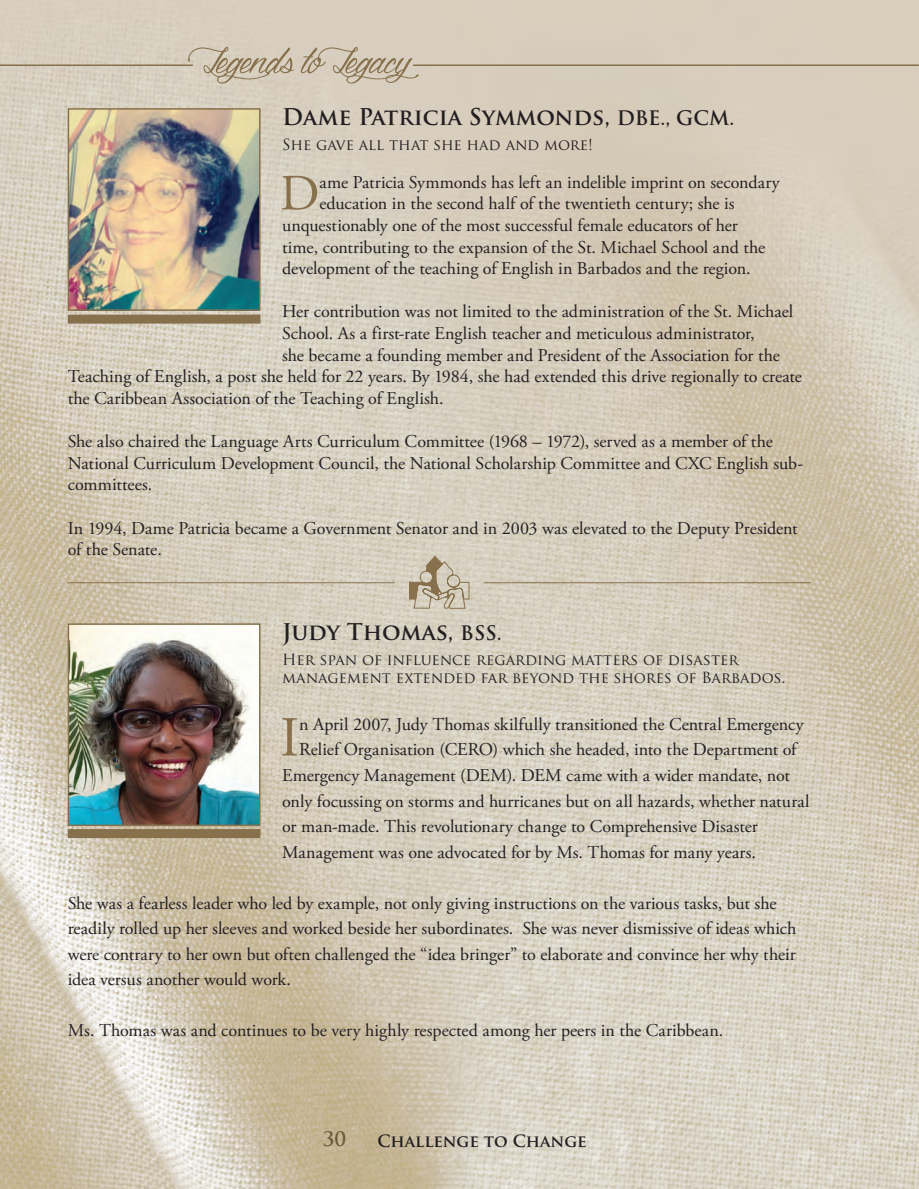
<style>
.page{position:relative;width:919px;height:1189px;background:#fff}
.page>*{position:absolute;margin:0;border:0;box-sizing:border-box;transform-origin:0 0}
.t1{font:82.5px "Dragonis Coming";color:#87714d}
.t2{font:56.4px "Adobe Garamond Pro";color:#87714d}
.t3{font:50.55px "Adobe Garamond Pro";color:#87714d}
.t4{font:700 22.5px "Trajan Pro";color:#231f20}
.t5{font:700 19.5px "Trajan Pro";color:#6c5b3b}
.t6{font:18px/21.6px "Adobe Garamond Pro";color:#231f20}
.t7{font:700 16.5px "Trajan Pro";color:#231f20}
.t8{font:15px/18px "Trajan Pro";color:#231f20}
.s1{font-size:19.5px}
</style>
<div class="page">
<img style="left:0;top:0;width:919px;height:1188px">
<hr style="left:0;top:64px;width:193px;height:2px;background:#87714d">
<hr style="left:413px;top:64px;width:505px;height:2px;background:#87714d">
<img style="left:71px;top:111px;width:186px;height:197px">
<div style="left:68px;top:108px;width:192px;height:203px;border:2px solid #87714d"></div>
<div style="left:68px;top:314px;width:192px;height:9px;background:#87714d"></div>
<hr style="left:68px;top:582px;width:326px;height:1px;background:#87714d">
<hr style="left:483px;top:582px;width:327px;height:1px;background:#87714d">
<svg style="left:409px;top:555px;width:60px;height:53px;background:#c1b6a1"></svg>
<img style="left:71px;top:626px;width:186px;height:197px">
<div style="left:68px;top:623px;width:192px;height:203px;border:2px solid #87714d"></div>
<div style="left:68px;top:829px;width:192px;height:9px;background:#87714d"></div>
<h1 class="t1" style="left:193px;top:-4px;width:218px">Legends to Legacy</h1>
<p class="t4" style="left:282px;top:103px;width:453px">Dame Patricia Symmonds, <span class="s1">DBE., GCM.</span></p>
<p class="t8" style="left:282px;top:135px;width:312px">She gave all that she had and more!</p>
<h3 class="t3" style="left:280px;top:163px;width:41px">D</h3>
<p class="t6" style="left:319px;top:172px;width:462px">ame Patricia Symmonds has left an indelible imprint on secondary</p>
<p class="t6" style="left:319px;top:193px;width:417px">education in the second half of the twentieth century; she is</p>
<p class="t6" style="left:282px;top:215px;width:457px">unquestionably one of the most successful female educators of her</p>
<p class="t6" style="left:282px;top:237px;width:484px">time, contributing to the expansion of the St. Michael School and the</p>
<p class="t6" style="left:282px;top:258px;width:470px">development of the teaching of English in Barbados and the region.</p>
<p class="t6" style="left:282px;top:301px;width:512px">Her contribution was not limited to the administration of the St. Michael</p>
<p class="t6" style="left:282px;top:323px;width:474px">School. As a first-rate English teacher and meticulous administrator,</p>
<p class="t6" style="left:282px;top:345px;width:499px">she became a founding member and President of the Association for the</p>
<p class="t6" style="left:68px;top:366px;width:735px">Teaching of English, a post she held for 22 years. By 1984, she had extended this drive regionally to create</p>
<p class="t6" style="left:68px;top:388px;width:377px">the Caribbean Association of the Teaching of English.</p>
<p class="t6" style="left:68px;top:431px;width:736px">She also chaired the Language Arts Curriculum Committee (1968 – 1972), served as a member of the<br>National Curriculum Development Council, the National Scholarship Committee and CXC English sub&shy;committees.</p>
<p class="t6" style="left:68px;top:517px;width:731px">In 1994, Dame Patricia became a Government Senator and in 2003 was elevated to the Deputy President of the Senate.</p>
<p class="t4" style="left:282px;top:618px;width:221px">Judy Thomas, <span class="s1">BSS.</span></p>
<p class="t8" style="left:282px;top:650px;width:504px">Her span of influence regarding matters of disaster management extended far beyond the shores of Barbados.</p>
<h2 class="t2" style="left:280px;top:703px;width:21px">I</h2>
<p class="t6" style="left:299px;top:714px;width:506px">n April 2007, Judy Thomas skilfully transitioned the Central Emergency</p>
<p class="t6" style="left:299px;top:739px;width:499px">Relief Organisation (CERO) which she headed, into the Department of</p>
<p class="t6" style="left:282px;top:765px;width:509px">Emergency Management (DEM). DEM came with a wider mandate, not</p>
<p class="t6" style="left:282px;top:790px;width:529px">only focussing on storms and hurricanes but on all hazards, whether natural</p>
<p class="t6" style="left:282px;top:816px;width:477px">or man-made. This revolutionary change to Comprehensive Disaster</p>
<p class="t6" style="left:282px;top:841px;width:475px">Management was one advocated for by Ms. Thomas for many years.</p>
<p class="t6" style="left:68px;top:890px;width:730px;line-height:25.5px">She was a fearless leader who led by example, not only giving instructions on the various tasks, but she readily rolled up her sleeves and worked beside her subordinates. She was never dismissive of ideas which were contrary to her own but often challenged the “idea bringer” to elaborate and convince her why their idea versus another would work.</p>
<p class="t6" style="left:68px;top:1020px;width:657px">Ms. Thomas was and continues to be very highly respected among her peers in the Caribbean.</p>
<p class="t5" style="left:323px;top:1127px;width:25px">30</p>
<p class="t7" style="left:377px;top:1130px;width:211px">Challenge to Change</p>
</div>
